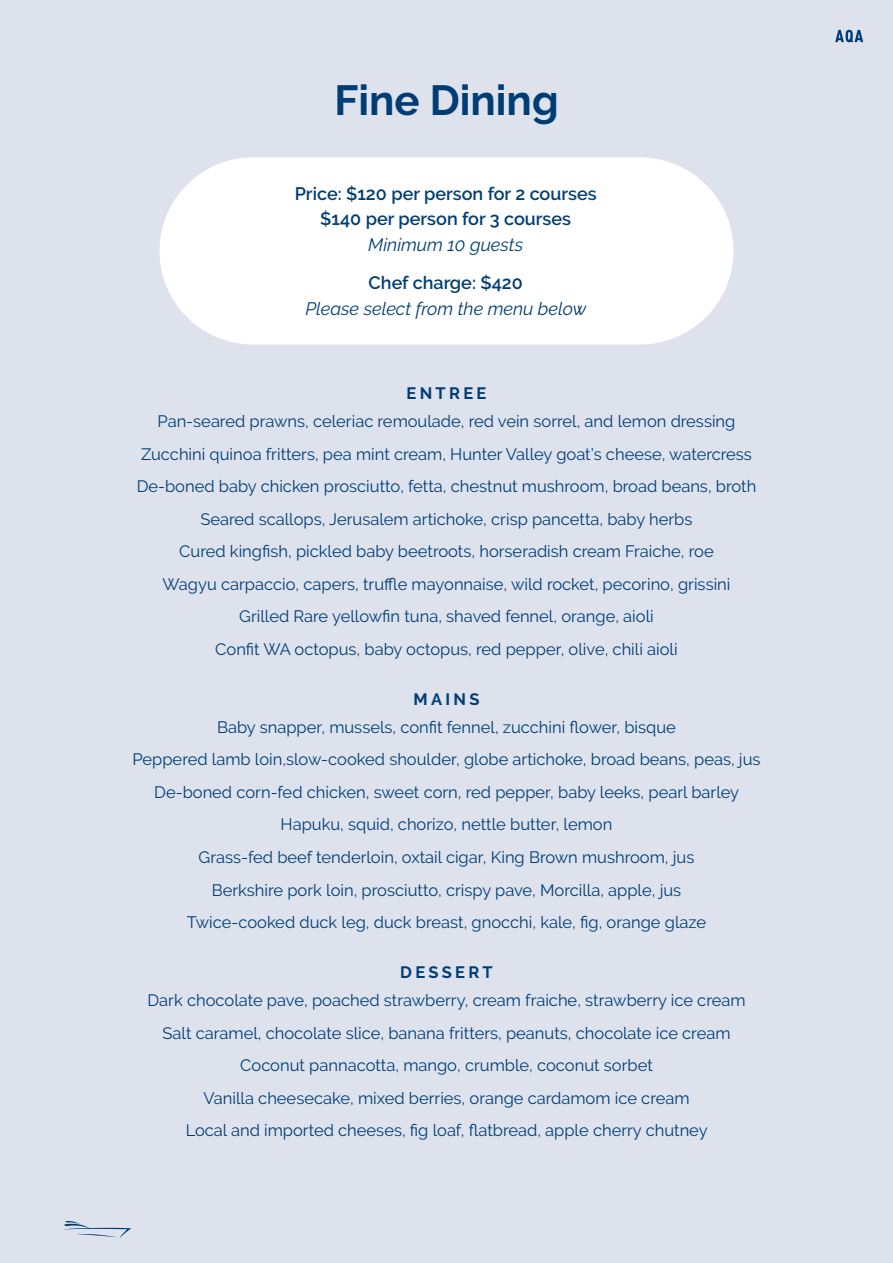
<style>
.page{position:relative;width:893px;height:1263px;background:#dde2ed}
.page>*{position:absolute;margin:0;border:0;box-sizing:border-box;transform-origin:0 0}
.t1{font:700 42px "Raleway";color:#003d75}
.t2{font:600 18px/25.5px "Raleway";color:#003d75;text-align:center}
.t3{font:italic 18px "Raleway";color:#003d75}
.t4{font:16.5px/32.5px "Raleway";color:#003d75;text-align:center}
.t5{font:700 16.5px "Raleway";letter-spacing:.2em;color:#003d75}
</style>
<div class="page">
<svg style="left:64px;top:1221px;width:67px;height:17px"></svg>
<div style="left:159px;top:157px;width:574px;height:187px;background:#fff;border-radius:94px"></div>
<svg style="left:835px;top:30px;width:28px;height:13px"></svg>
<h1 class="t1" style="left:334px;top:76px;width:226px">Fine Dining</h1>
<p class="t2" style="left:295px;top:182px;width:303px">Price: $120 per person for 2 courses $140 per person for 3 courses</p>
<p class="t3" style="left:368px;top:238px;width:156px">Minimum 10 guests</p>
<p class="t2" style="left:369px;top:271px;width:156px">Chef charge: $420</p>
<p class="t3" style="left:305px;top:301px;width:283px">Please select from the menu below</p>
<p class="t5" style="left:406px;top:384px;width:82px">ENTREE</p>
<p class="t4" style="left:137px;top:406px;width:621px">Pan-seared prawns, celeriac remoulade, red vein sorrel, and lemon dressing Zucchini quinoa fritters, pea mint cream, Hunter Valley goat’s cheese, watercress De-boned baby chicken prosciutto, fetta, chestnut mushroom, broad beans, broth Seared scallops, Jerusalem artichoke, crisp pancetta, baby herbs<br>Cured kingfish, pickled baby beetroots, horseradish cream Fraiche, roe<br>Wagyu carpaccio, capers, truffle mayonnaise, wild rocket, pecorino, grissini Grilled Rare yellowfin tuna, shaved fennel, orange, aioli<br>Confit WA octopus, baby octopus, red pepper, olive, chili aioli</p>
<p class="t5" style="left:413px;top:689px;width:67px">MAINS</p>
<p class="t4" style="left:132px;top:711px;width:629px">Baby snapper, mussels, confit fennel, zucchini flower, bisque<br>Peppered lamb loin,slow-cooked shoulder, globe artichoke, broad beans, peas, jus De-boned corn-fed chicken, sweet corn, red pepper, baby leeks, pearl barley Hapuku, squid, chorizo, nettle butter, lemon<br>Grass-fed beef tenderloin, oxtail cigar, King Brown mushroom, jus<br>Berkshire pork loin, prosciutto, crispy pave, Morcilla, apple, jus<br>Twice-cooked duck leg, duck breast, gnocchi, kale, fig, orange glaze</p>
<p class="t5" style="left:400px;top:963px;width:94px">DESSERT</p>
<p class="t4" style="left:147px;top:985px;width:600px">Dark chocolate pave, poached strawberry, cream fraiche, strawberry ice cream Salt caramel, chocolate slice, banana fritters, peanuts, chocolate ice cream Coconut pannacotta, mango, crumble, coconut sorbet<br>Vanilla cheesecake, mixed berries, orange cardamom ice cream<br>Local and imported cheeses, fig loaf, flatbread, apple cherry chutney</p>
</div>
